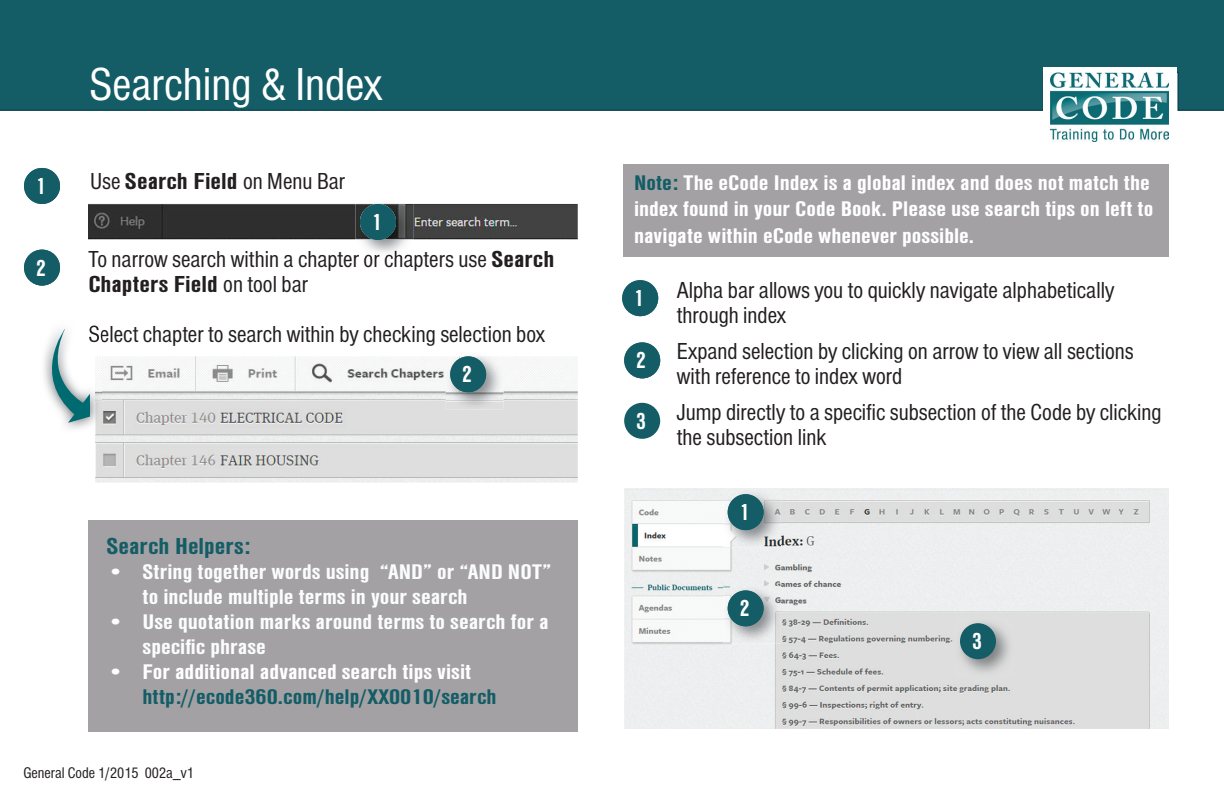
<style>
.page{position:relative;width:1224px;height:792px;background:#fff}
.page>*{position:absolute;margin:0;border:0;box-sizing:border-box;transform-origin:0 0}
.t1{font:48px "Nimbus San Con";color:#fff}
.t2{font:24px/25px "Nimbus San Con";color:#231f20}
.t3{font:700 24px "Nimbus San Con";color:#145d66;scale:1.25 1}
.t4{font:700 24px "Nimbus San Con";color:#fff}
.t5{font:700 22px/26.4px "Nimbus San Con";color:#fff;scale:1.25 1}
.t6{font:700 22px/25px "Nimbus San Con";color:#fbfcfc;scale:1.25 1}
.t7{font:700 22px "Nimbus San Con";color:#145d66;scale:1.25 1}
.t8{font:16px "Nimbus San Con";color:#231f20}
.s1{font-weight:700}
.s2{color:#145d66}
</style>
<div class="page">
<div style="left:623px;top:164px;width:546px;height:93px;background:#a3a1a4"></div>
<img style="left:95px;top:356px;width:483px;height:127px">
<div style="left:0;top:0;width:1224px;height:111px;background:#145d66"></div>
<div style="left:24px;top:250px;width:36px;height:36px;background:#145d66;border-radius:50%"></div>
<img style="left:88px;top:204px;width:490px;height:36px">
<img style="left:446px;top:356px;width:57px;height:54px">
<div style="left:450px;top:356px;width:36px;height:36px;background:#145d66;border-radius:50%"></div>
<div style="left:24px;top:168px;width:36px;height:36px;background:#145d66;border-radius:50%"></div>
<img style="left:356px;top:251px;width:56px;height:6px">
<img style="left:356px;top:204px;width:57px;height:36px">
<div style="left:360px;top:204px;width:36px;height:36px;background:#145d66;border-radius:50%"></div>
<div style="left:88px;top:521px;width:490px;height:211px;background:#a3a1a4"></div>
<img style="left:624px;top:488px;width:545px;height:241px">
<div style="left:622px;top:280px;width:36px;height:36px;background:#145d66;border-radius:50%"></div>
<img style="left:723px;top:490px;width:58px;height:57px">
<div style="left:728px;top:494px;width:36px;height:36px;background:#145d66;border-radius:50%"></div>
<div style="left:624px;top:342px;width:36px;height:36px;background:#145d66;border-radius:50%"></div>
<img style="left:723px;top:586px;width:58px;height:58px">
<div style="left:728px;top:590px;width:36px;height:36px;background:#145d66;border-radius:50%"></div>
<div style="left:624px;top:403px;width:36px;height:36px;background:#145d66;border-radius:50%"></div>
<img style="left:64px;top:325px;width:32px;height:104px">
<img style="left:95px;top:356px;width:6px;height:77px">
<img style="left:89px;top:326px;width:12px;height:20px">
<svg style="left:44px;top:329px;width:46px;height:94px"></svg>
<img style="left:956px;top:619px;width:57px;height:57px">
<div style="left:960px;top:623px;width:36px;height:36px;background:#145d66;border-radius:50%"></div>
<div style="left:1043px;top:67px;width:133px;height:46px;background:#fff"></div>
<img style="left:1050px;top:73px;width:119px;height:68px">
<p class="t4" style="left:36px;top:173px;width:11px">1</p>
<p class="t4" style="left:36px;top:254px;width:11px">2</p>
<h1 class="t1" style="left:89px;top:58px;width:295px">Searching &amp; Index</h1>
<p class="t2" style="left:90px;top:169px;width:257px">Use <span class="s1">Search Field</span> on Menu Bar</p>
<p class="t4" style="left:372px;top:209px;width:11px">1</p>
<p class="t2" style="left:88px;top:247px;width:467px">To narrow search within a chapter or chapters use <span class="s1">Search<br>Chapters Field</span> on tool bar</p>
<p class="t2" style="left:88px;top:322px;width:458px">Select chapter to search within by checking selection box</p>
<p class="t4" style="left:462px;top:361px;width:11px">2</p>
<p class="t3" style="left:107px;top:533px;width:117px">Search Helpers:</p>
<p class="t6" style="left:143px;top:560px;width:329px;text-indent:-36px">• String together words using “AND” or “AND NOT” to include multiple terms in your search</p>
<p class="t6" style="left:143px;top:610px;width:326px;text-indent:-36px">• Use quotation marks around terms to search for a specific phrase</p>
<p class="t5" style="left:107px;top:659px;width:293px">• For additional advanced search tips visit</p>
<p class="t7" style="left:143px;top:685px;width:285px">http://ecode360.com/help/XX0010/search</p>
<p class="t8" style="left:23px;top:764px;width:172px">General Code 1/2015 002a_v1</p>
<p class="t5" style="left:634px;top:170px;width:417px"><span class="s2">Note:</span> The eCode Index is a global index and does not match the index found in your Code Book. Please use search tips on left to navigate within eCode whenever possible.</p>
<p class="t2" style="left:677px;top:278px;width:439px">Alpha bar allows you to quickly navigate alphabetically through index</p>
<p class="t2" style="left:677px;top:339px;width:458px">Expand selection by clicking on arrow to view all sections with reference to index word</p>
<p class="t2" style="left:677px;top:400px;width:486px">Jump directly to a specific subsection of the Code by clicking the subsection link</p>
<p class="t4" style="left:634px;top:285px;width:11px">1</p>
<p class="t4" style="left:636px;top:347px;width:11px">2</p>
<p class="t4" style="left:636px;top:408px;width:11px">3</p>
<p class="t4" style="left:740px;top:499px;width:11px">1</p>
<p class="t4" style="left:740px;top:595px;width:11px">2</p>
<p class="t4" style="left:972px;top:628px;width:11px">3</p>
</div>
